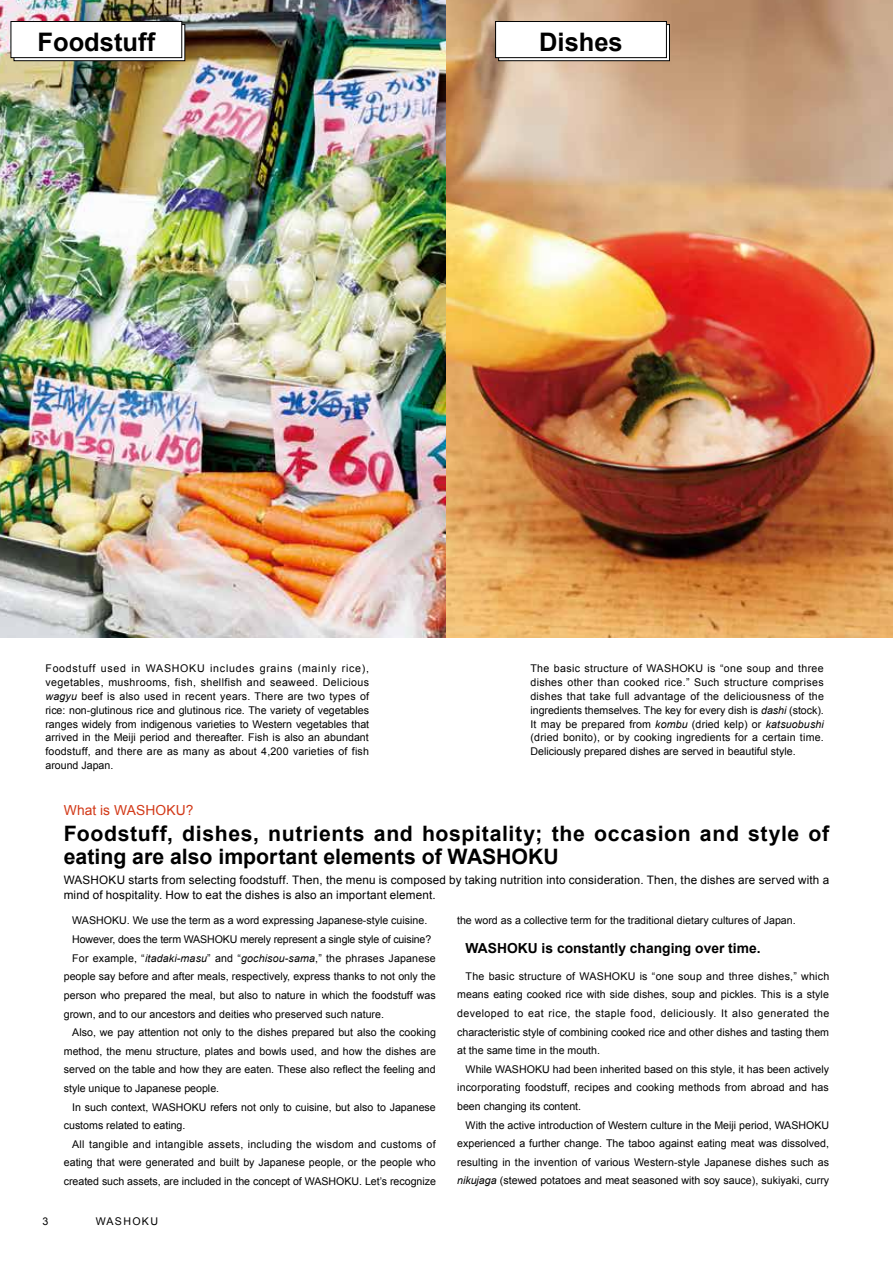
<style>
.page{position:relative;width:893px;height:1263px;background:#fff}
.page>*{position:absolute;margin:0;border:0;box-sizing:border-box;transform-origin:0 0}
.t1{font:700 25.5px "Arial";color:#000}
.t2{font:700 21.3px/23.4px "Arial";letter-spacing:.025em;color:#000}
.t3{font:700 13.8px "Arial";color:#000}
.t4{font:13.8px "Arial";letter-spacing:.01em;color:#d23918}
.t5{font:11.7px/14.9px "Arial";letter-spacing:.015em;color:#000}
.t6{font:10.65px/13.8px "Arial";color:#000;text-align:justify}
.t7{font:10.65px "Arial";letter-spacing:.025em;color:#000}
.t8{font:10.65px "Arial";letter-spacing:.12em;color:#000}
.s1{font-style:italic}
</style>
<div class="page">
<img style="left:0;top:0;width:893px;height:638px">
<svg style="left:16px;top:26px;width:167px;height:33px"></svg>
<div style="left:14px;top:24px;width:171px;height:37px;border:1px solid #000"></div>
<div style="left:11px;top:22px;width:171px;height:36px;background:#fff"></div>
<div style="left:11px;top:21px;width:171px;height:37px;border:1px solid #000"></div>
<svg style="left:500px;top:26px;width:168px;height:33px"></svg>
<div style="left:498px;top:24px;width:172px;height:37px;border:1px solid #000"></div>
<div style="left:496px;top:22px;width:170px;height:36px;background:#fff"></div>
<div style="left:495px;top:21px;width:172px;height:37px;border:1px solid #000"></div>
<h1 class="t1" style="left:38px;top:25px;width:119px">Foodstuff</h1>
<h1 class="t1" style="left:539px;top:25px;width:85px">Dishes</h1>
<p class="t6" style="left:45px;top:662px;width:325px">Foodstuff used in WASHOKU includes grains (mainly rice), vegetables, mushrooms, fish, shellfish and seaweed. Delicious <span class="s1">wagyu</span> beef is also used in recent years. There are two types of rice: non-glutinous rice and glutinous rice. The variety of vegetables ranges widely from indigenous varieties to Western vegetables that arrived in the Meiji period and thereafter. Fish is also an abundant foodstuff, and there are as many as about 4,200 varieties of fish around Japan.</p>
<p class="t6" style="left:530px;top:662px;width:295px">The basic structure of WASHOKU is “one soup and three dishes other than cooked rice.” Such structure comprises dishes that take full advantage of the deliciousness of the ingredients themselves. The key for every dish is <span class="s1">dashi</span> (stock).<br>It may be prepared from <span class="s1">kombu</span> (dried kelp) or <span class="s1">katsuobushi </span>(dried bonito), or by cooking ingredients for a certain time.<br>Deliciously prepared dishes are served in beautiful style.</p>
<p class="t4" style="left:64px;top:801px;width:131px">What is WASHOKU?</p>
<h2 class="t2" style="left:64px;top:822px;width:767px">Foodstuff, dishes, nutrients and hospitality; the occasion and style of eating are also important elements of WASHOKU</h2>
<p class="t5" style="left:64px;top:872px;width:767px">WASHOKU starts from selecting foodstuff. Then, the menu is composed by taking nutrition into consideration. Then, the dishes are served with a mind of hospitality. How to eat the dishes is also an important element.</p>
<p class="t6" style="left:72px;top:914px;width:357px">WASHOKU. We use the term as a word expressing Japanese-style cuisine.</p>
<p class="t6" style="left:72px;top:932px;width:360px">However, does the term WASHOKU merely represent a single style of cuisine?</p>
<p class="t6" style="left:72px;top:951px;width:365px">For example, “<span class="s1">itadaki-masu</span>” and “<span class="s1">gochisou-sama</span>,” the phrases Japanese</p>
<p class="t6" style="left:64px;top:970px;width:374px">people say before and after meals, respectively, express thanks to not only the</p>
<p class="t6" style="left:64px;top:988px;width:373px">person who prepared the meal, but also to nature in which the foodstuff was</p>
<p class="t6" style="left:64px;top:1007px;width:322px">grown, and to our ancestors and deities who preserved such nature.</p>
<p class="t6" style="left:72px;top:1025px;width:365px">Also, we pay attention not only to the dishes prepared but also the cooking</p>
<p class="t6" style="left:64px;top:1044px;width:374px">method, the menu structure, plates and bowls used, and how the dishes are</p>
<p class="t6" style="left:64px;top:1063px;width:373px">served on the table and how they are eaten. These also reflect the feeling and</p>
<p class="t6" style="left:64px;top:1081px;width:157px">style unique to Japanese people.</p>
<p class="t6" style="left:72px;top:1100px;width:365px">In such context, WASHOKU refers not only to cuisine, but also to Japanese</p>
<p class="t6" style="left:64px;top:1118px;width:123px">customs related to eating.</p>
<p class="t7" style="left:72px;top:1137px;width:365px">All tangible and intangible assets, including the wisdom and customs of</p>
<p class="t6" style="left:64px;top:1156px;width:374px">eating that were generated and built by Japanese people, or the people who</p>
<p class="t6" style="left:64px;top:1174px;width:374px">created such assets, are included in the concept of WASHOKU. Let’s recognize</p>
<p class="t6" style="left:457px;top:914px;width:340px">the word as a collective term for the traditional dietary cultures of Japan.</p>
<p class="t3" style="left:466px;top:939px;width:296px">WASHOKU is constantly changing over time.</p>
<p class="t6" style="left:457px;top:967px;width:374px;line-height:18.6px;text-indent:9px">The basic structure of WASHOKU is “one soup and three dishes,” which means eating cooked rice with side dishes, soup and pickles. This is a style developed to eat rice, the staple food, deliciously. It also generated the characteristic style of combining cooked rice and other dishes and tasting them at the same time in the mouth.</p>
<p class="t6" style="left:457px;top:1060px;width:374px;line-height:18.6px;text-indent:9px">While WASHOKU had been inherited based on this style, it has been actively incorporating foodstuff, recipes and cooking methods from abroad and has been changing its content.</p>
<p class="t6" style="left:457px;top:1116px;width:374px;line-height:18.6px;text-indent:9px">With the active introduction of Western culture in the Meiji period, WASHOKU experienced a further change. The taboo against eating meat was dissolved, resulting in the invention of various Western-style Japanese dishes such as <span class="s1">nikujaga</span> (stewed potatoes and meat seasoned with soy sauce), sukiyaki, curry</p>
<p class="t6" style="left:43px;top:1215px;width:7px">3</p>
<p class="t8" style="left:96px;top:1214px;width:64px">WASHOKU</p>
</div>
